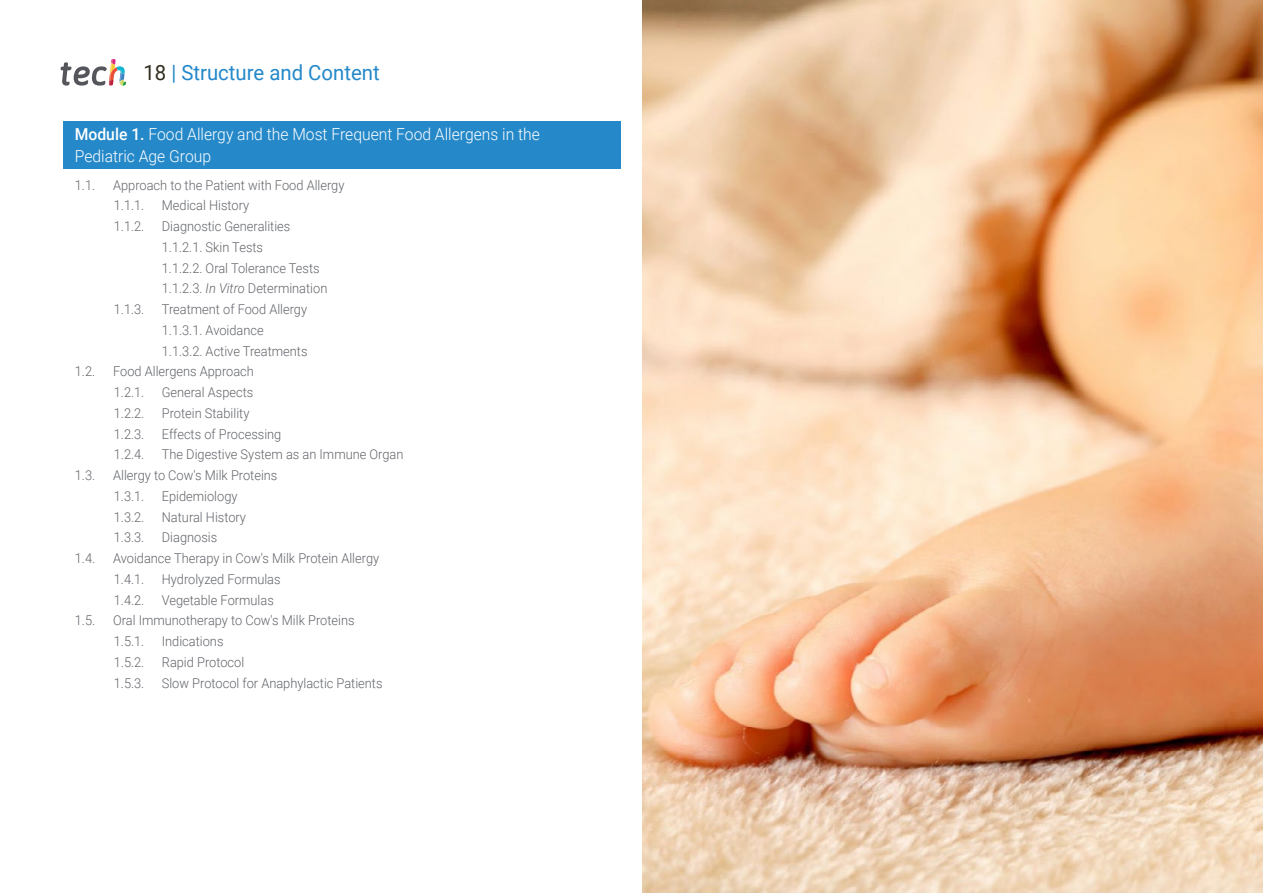
<style>
.page{position:relative;width:1263px;height:893px;background:#fff}
.page>*{position:absolute;margin:0;border:0;box-sizing:border-box;transform-origin:0 0}
.t1{font:21px "Roboto";color:#2488c9}
.t2{font:300 16.5px/22.5px "Roboto";color:#fff;scale:.95 1}
.t3{font:300 13.5px/20.7px "Roboto";color:#61646a;scale:.95 1}
.s1{color:#312e20}
.s2{font-weight:500}
.s3{font-style:italic}
</style>
<div class="page">
<div style="left:64px;top:121px;width:557px;height:48px;background:#2488c9"></div>
<svg style="left:61px;top:59px;width:65px;height:27px"></svg>
<img style="left:642px;top:0;width:621px;height:893px">
<h1 class="t1" style="left:144px;top:57px;width:238px"><span class="s1">18</span> | Structure and Content</h1>
<p class="t2" style="left:75px;top:122px;width:491px"><span class="s2">Module 1.</span> Food Allergy and the Most Frequent Food Allergens in the<br>Pediatric Age Group</p>
<p class="t3" style="left:75px;top:174px;width:23px">1.1.</p>
<p class="t3" style="left:113px;top:174px;width:245px">Approach to the Patient with Food Allergy<br>1.1.1.</p>
<p class="t3" style="left:162px;top:195px;width:93px">Medical History</p>
<p class="t3" style="left:114px;top:215px;width:34px">1.1.2.</p>
<p class="t3" style="left:162px;top:215px;width:176px">Diagnostic Generalities<br>1.1.2.1. Skin Tests<br>1.1.2.2. Oral Tolerance Tests<br>1.1.2.3. <span class="s3">In Vitro</span> Determination</p>
<p class="t3" style="left:114px;top:298px;width:34px">1.1.3.</p>
<p class="t3" style="left:162px;top:298px;width:155px">Treatment of Food Allergy<br>1.1.3.1. Avoidance<br>1.1.3.2. Active Treatments</p>
<p class="t3" style="left:75px;top:361px;width:23px">1.2.</p>
<p class="t3" style="left:113px;top:361px;width:150px">Food Allergens Approach<br>1.2.1.</p>
<p class="t3" style="left:162px;top:381px;width:98px">General Aspects</p>
<p class="t3" style="left:114px;top:402px;width:34px">1.2.2.</p>
<p class="t3" style="left:162px;top:402px;width:94px">Protein Stability</p>
<p class="t3" style="left:114px;top:423px;width:34px">1.2.3.</p>
<p class="t3" style="left:162px;top:423px;width:127px">Effects of Processing</p>
<p class="t3" style="left:114px;top:444px;width:34px">1.2.4.</p>
<p class="t3" style="left:162px;top:444px;width:256px">The Digestive System as an Immune Organ</p>
<p class="t3" style="left:75px;top:464px;width:23px">1.3.</p>
<p class="t3" style="left:113px;top:464px;width:174px">Allergy to Cow's Milk Proteins<br>1.3.1.</p>
<p class="t3" style="left:162px;top:485px;width:81px">Epidemiology</p>
<p class="t3" style="left:114px;top:506px;width:34px">1.3.2.</p>
<p class="t3" style="left:162px;top:506px;width:90px">Natural History</p>
<p class="t3" style="left:114px;top:527px;width:34px">1.3.3.</p>
<p class="t3" style="left:162px;top:527px;width:60px">Diagnosis</p>
<p class="t3" style="left:75px;top:547px;width:23px">1.4.</p>
<p class="t3" style="left:113px;top:547px;width:282px">Avoidance Therapy in Cow's Milk Protein Allergy<br>1.4.1.</p>
<p class="t3" style="left:162px;top:568px;width:127px">Hydrolyzed Formulas</p>
<p class="t3" style="left:114px;top:589px;width:34px">1.4.2.</p>
<p class="t3" style="left:162px;top:589px;width:119px">Vegetable Formulas</p>
<p class="t3" style="left:75px;top:610px;width:23px">1.5.</p>
<p class="t3" style="left:113px;top:610px;width:256px">Oral Immunotherapy to Cow's Milk Proteins<br>1.5.1.</p>
<p class="t3" style="left:162px;top:630px;width:66px">Indications</p>
<p class="t3" style="left:114px;top:651px;width:34px">1.5.2.</p>
<p class="t3" style="left:162px;top:651px;width:88px">Rapid Protocol</p>
<p class="t3" style="left:114px;top:672px;width:34px">1.5.3.</p>
<p class="t3" style="left:162px;top:672px;width:234px">Slow Protocol for Anaphylactic Patients</p>
</div>
